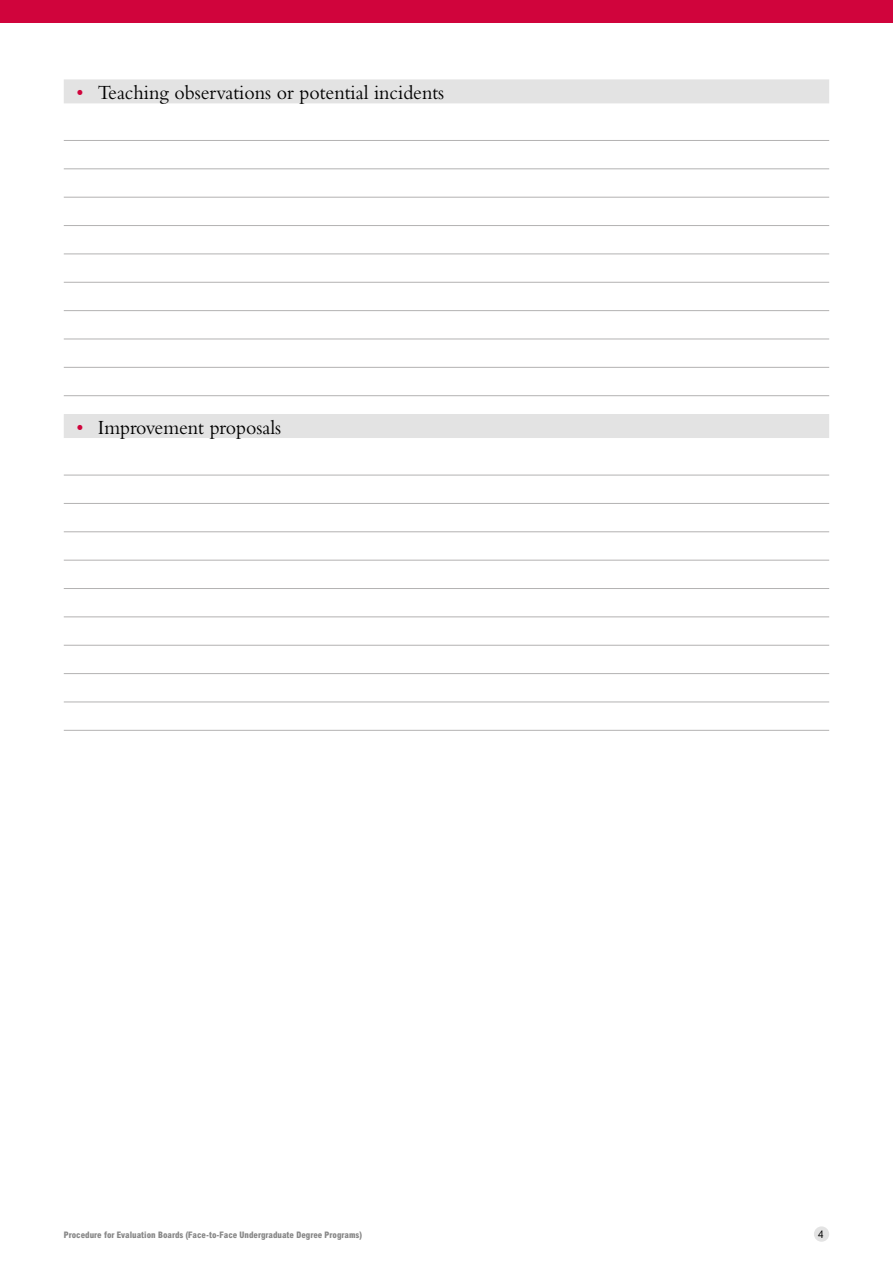
<style>
.page{position:relative;width:893px;height:1263px;background:#fff}
.page>*{position:absolute;margin:0;border:0;box-sizing:border-box;transform-origin:0 0}
.t1{font:21px "Bembo Std";color:#000;scale:.95 1}
.t2{font:condensed 10.5px "Arial MT Pro";color:#000}
.t3{font:800 condensed 9px "Arial MT Pro";color:#878787}
.s1{color:#d0043c}
</style>
<div class="page">
<div style="left:0;top:0;width:893px;height:22px;background:#d0043c"></div>
<div style="left:814px;top:1226px;width:15px;height:16px;background:#e3e3e3;border-radius:50%"></div>
<div style="left:64px;top:79px;width:765px;height:24px;background:#e3e3e3"></div>
<hr style="left:64px;top:140px;width:765px;height:1px;background:#b3b2b2">
<hr style="left:64px;top:169px;width:765px;height:1px;background:#b3b2b2">
<hr style="left:64px;top:197px;width:765px;height:1px;background:#b3b2b2">
<hr style="left:64px;top:225px;width:765px;height:1px;background:#b3b2b2">
<hr style="left:64px;top:254px;width:765px;height:1px;background:#b3b2b2">
<hr style="left:64px;top:282px;width:765px;height:1px;background:#b3b2b2">
<hr style="left:64px;top:310px;width:765px;height:1px;background:#b3b2b2">
<hr style="left:64px;top:339px;width:765px;height:1px;background:#b3b2b2">
<hr style="left:64px;top:367px;width:765px;height:1px;background:#b3b2b2">
<hr style="left:64px;top:395px;width:765px;height:1px;background:#b3b2b2">
<div style="left:64px;top:414px;width:765px;height:24px;background:#e3e3e3"></div>
<hr style="left:64px;top:475px;width:765px;height:1px;background:#b3b2b2">
<hr style="left:64px;top:503px;width:765px;height:1px;background:#b3b2b2">
<hr style="left:64px;top:531px;width:765px;height:1px;background:#b3b2b2">
<hr style="left:64px;top:560px;width:765px;height:1px;background:#b3b2b2">
<hr style="left:64px;top:588px;width:765px;height:1px;background:#b3b2b2">
<hr style="left:64px;top:617px;width:765px;height:1px;background:#b3b2b2">
<hr style="left:64px;top:645px;width:765px;height:1px;background:#b3b2b2">
<hr style="left:64px;top:673px;width:765px;height:1px;background:#b3b2b2">
<hr style="left:64px;top:702px;width:765px;height:1px;background:#b3b2b2">
<hr style="left:64px;top:730px;width:765px;height:1px;background:#b3b2b2">
<h1 class="t1" style="left:77px;top:80px;width:389px"><span class="s1">•</span> Teaching observations or potential incidents</h1>
<h1 class="t1" style="left:77px;top:415px;width:217px"><span class="s1">•</span> Improvement proposals</h1>
<p class="t3" style="left:64px;top:1230px;width:300px">Procedure for Evaluation Boards (Face-to-Face Undergraduate Degree Programs)</p>
<p class="t2" style="left:818px;top:1228px;width:7px">4</p>
</div>
